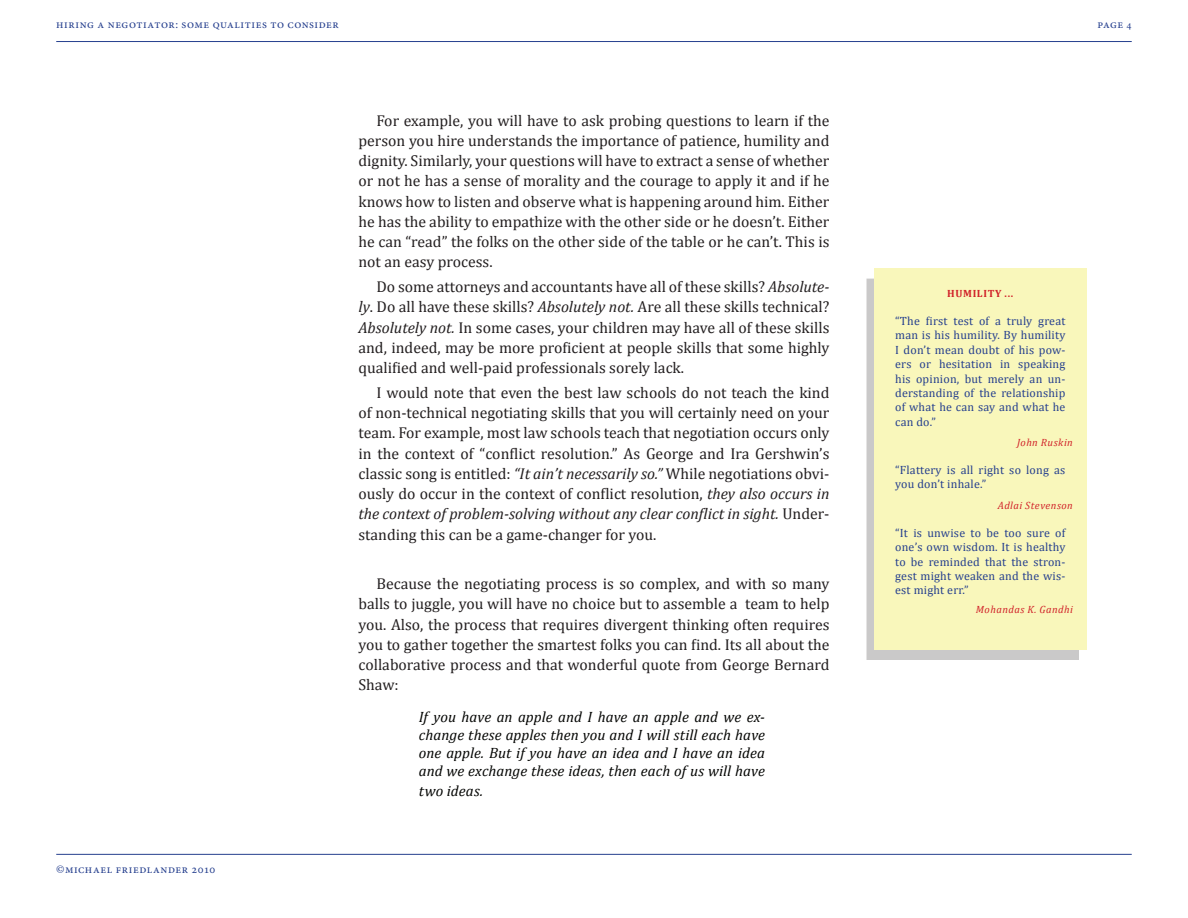
<style>
.page{position:relative;width:1188px;height:918px;background:#fff}
.page>*{position:absolute;margin:0;border:0;box-sizing:border-box;transform-origin:0 0}
.t1{font:15.75px/20.2px "Cambria";color:#231f20;text-align:justify}
.t2{font:italic 15px/18px "Cambria";letter-spacing:.005em;color:#040503;text-align:justify}
.t3{font:12px/14.4px "Cambria";letter-spacing:.015em;color:#253f8e;text-align:justify}
.t4{font:12px "Minion Pro";letter-spacing:.045em;color:#253f8e}
.t5{font:italic 10.5px "Cambria";letter-spacing:.04em;color:#d1232a}
.t6{font:700 10.5px "Cambria";letter-spacing:.06em;color:#d1232a}
.s1{font-size:10.5px}
.s2{font-style:italic}
</style>
<div class="page">
<hr style="left:56px;top:41px;width:1076px;height:1px;background:#253f8e">
<hr style="left:56px;top:854px;width:1076px;height:1px;background:#253f8e">
<div style="left:867px;top:279px;width:212px;height:381px;background:#cac9c9"></div>
<div style="left:874px;top:268px;width:212px;height:382px;background:#f9f7bb"></div>
<p class="t4" style="left:56px;top:16px;width:284px">hiring a negotiator: some qualities to consider</p>
<p class="t4" style="left:1098px;top:16px;width:36px">page <span class="s1">4</span></p>
<p class="t4" style="left:56px;top:861px;width:161px">©michael friedlander 2010</p>
<p class="t1" style="left:358px;top:110px;width:473px;text-indent:18px">For example, you will have to ask probing questions to learn if the person you hire understands the importance of patience, humility and dignity. Similarly, your questions will have to extract a sense of whether or not he has a sense of morality and the courage to apply it and if he knows how to listen and observe what is happening around him. Either he has the ability to empathize with the other side or he doesn’t. Either he can “read” the folks on the other side of the table or he can’t. This is not an easy process.</p>
<p class="t1" style="left:358px;top:276px;width:473px;text-indent:18px">Do some attorneys and accountants have all of these skills? <span class="s2">Absolute&shy;ly</span>. Do all have these skills? <span class="s2">Absolutely not.</span> Are all these skills technical?<br><span class="s2">Absolutely not.</span> In some cases, your children may have all of these skills and, indeed, may be more proficient at people skills that some highly qualified and well-paid professionals sorely lack.</p>
<p class="t1" style="left:358px;top:382px;width:473px;text-indent:18px">I would note that even the best law schools do not teach the kind of non-technical negotiating skills that you will certainly need on your team. For example, most law schools teach that negotiation occurs only in the context of “conflict resolution.” As George and Ira Gershwin’s classic song is entitled: <span class="s2">“It ain’t necessarily so.”</span> While negotiations obvi&shy;ously do occur in the context of conflict resolution, <span class="s2">they also occurs in the context of problem-solving without any clear conflict in sight.</span> Under&shy;standing this can be a game-changer for you.</p>
<p class="t1" style="left:358px;top:574px;width:473px;text-indent:18px">Because the negotiating process is so complex, and with so many balls to juggle, you will have no choice but to assemble a team to help you. Also, the process that requires divergent thinking often requires you to gather together the smartest folks you can find. Its all about the collaborative process and that wonderful quote from George Bernard Shaw:</p>
<p class="t2" style="left:419px;top:707px;width:348px">If you have an apple and I have an apple and we ex&shy;change these apples then you and I will still each have one apple. But if you have an idea and I have an idea and we exchange these ideas, then each of us will have</p>
<p class="t2" style="left:419px;top:782px;width:66px">two ideas.</p>
<p class="t6" style="left:947px;top:287px;width:68px">humility ...</p>
<p class="t3" style="left:895px;top:314px;width:172px">“The first test of a truly great man is his humility. By humility I don’t mean doubt of his pow&shy;ers or hesitation in speaking his opinion, but merely an un&shy;derstanding of the relationship of what he can say and what he can do.”</p>
<p class="t5" style="left:1017px;top:436px;width:57px">John Ruskin</p>
<p class="t3" style="left:895px;top:463px;width:172px">“Flattery is all right so long as you don’t inhale.”</p>
<p class="t5" style="left:998px;top:499px;width:77px">Adlai Stevenson</p>
<p class="t3" style="left:895px;top:525px;width:172px">“It is unwise to be too sure of one’s own wisdom. It is healthy to be reminded that the stron&shy;gest might weaken and the wis&shy;est might err.”</p>
<p class="t5" style="left:976px;top:603px;width:98px">Mohandas K. Gandhi</p>
</div>
